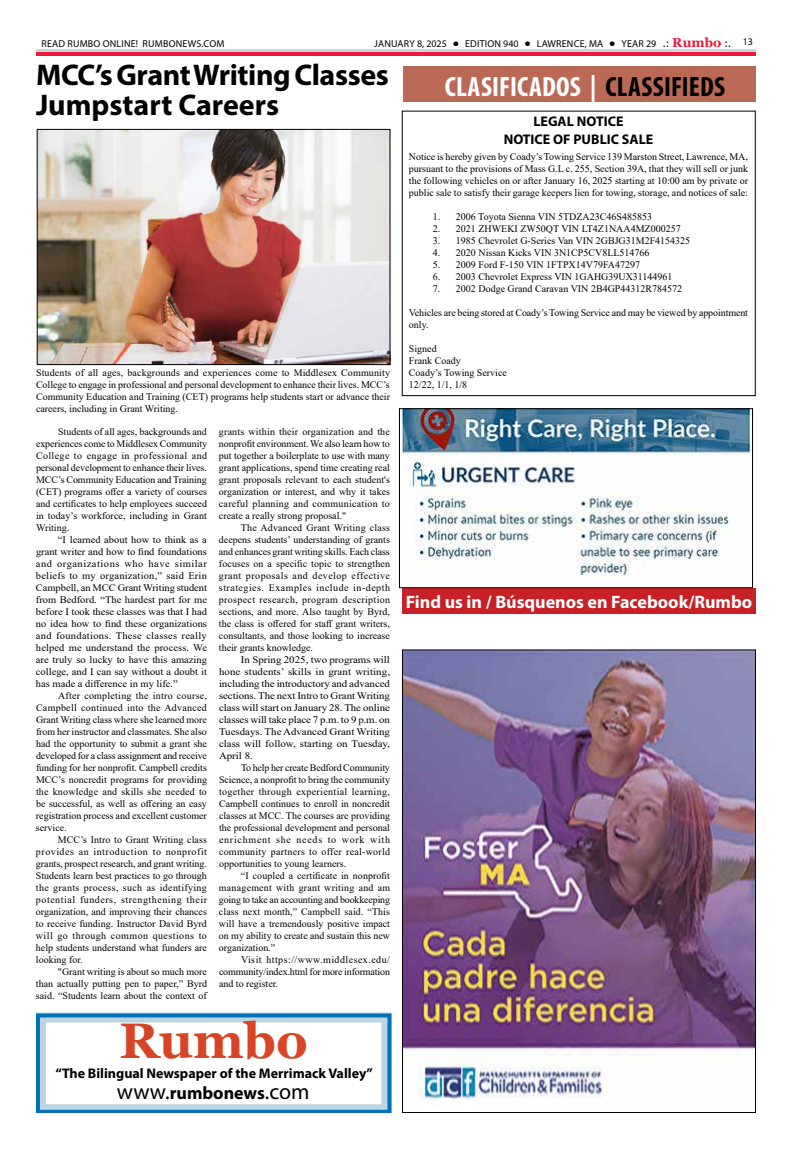
<style>
.page{position:relative;width:792px;height:1152px;background:#fff}
.page>*{position:absolute;margin:0;border:0;box-sizing:border-box;transform-origin:0 0}
.t1{font:700 50px "Georgia";color:#d74526}
.t2{font:700 30px/30px "Myriad Pro";letter-spacing:-.01em;color:#000}
.t3{font:700 condensed 28px "Myriad Pro";letter-spacing:.01em;color:#fff}
.t4{font:700 18px "Myriad Pro";color:#fff}
.t5{font:700 18px "Myriad Pro";color:#000}
.t6{font:700 14px/18px "Myriad Pro";color:#000;text-align:center}
.t7{font:10px/12px "Times New Roman";color:#000;text-align:justify}
.t8{font:10px/12px "Times New Roman";color:#000;text-align:justify;scale:1.05 1}
.t9{font:10px/12px "Times New Roman";color:#000;text-align:justify;scale:1.09 1}
.t10{font:10px "Myriad Pro";letter-spacing:.02em;color:#000}
.s1{font-family:"Tahoma";font-weight:700;color:#fff}
.s2{font-family:"Tahoma"}
.s3{font-family:"Georgia";font-weight:700;font-size:13px;color:#ed1a3b}
.s4{font-weight:400;font-size:22px}
.s5{color:#000}
</style>
<div class="page">
<hr style="left:36px;top:52px;width:720px;height:4px;background:#ed1a3b">
<hr style="left:36px;top:49px;width:720px;height:3px;background:#d1d3d4">
<div style="left:402px;top:588px;width:354px;height:26px;background:#c72127"></div>
<div style="left:404px;top:66px;width:352px;height:36px;background:#b96956"></div>
<img style="left:404px;top:651px;width:350px;height:449px">
<img style="left:39px;top:131px;width:349px;height:232px">
<div style="left:37px;top:129px;width:353px;height:236px;border:1px solid #000"></div>
<img style="left:401px;top:410px;width:350px;height:166px">
<div style="left:399px;top:408px;width:354px;height:180px;border:1px solid #000"></div>
<svg style="left:36px;top:1013px;width:356px;height:100px"></svg>
<p class="t10" style="left:41px;top:37px;width:185px">READ RUMBO ONLINE! RUMBONEWS.COM</p>
<p class="t10" style="left:374px;top:37px;width:380px">JANUARY 8, 2025 <span class="s1">•</span> EDITION 940 <span class="s1">•</span> LAWRENCE, MA <span class="s1">•</span> YEAR 29 <span class="s2">.:</span> <span class="s3">Rumbo</span> <span class="s2">:.</span> 13</p>
<h2 class="t2" style="left:36px;top:59px;width:354px">MCC’s Grant Writing Classes<br>Jumpstart Careers</h2>
<p class="t7" style="left:36px;top:366px;width:356px">Students of all ages, backgrounds and experiences come to Middlesex Community College to engage in professional and personal development to enhance their lives. MCC’s Community Education and Training (CET) programs help students start or advance their careers, including in Grant Writing.</p>
<p class="t7" style="left:36px;top:426px;width:173px;text-indent:22px">Students of all ages, backgrounds and experiences come to Middlesex Community College to engage in professional and personal development to enhance their lives.<br>MCC’s Community Education and Training (CET) programs offer a variety of courses and certificates to help employees succeed in today’s workforce, including in Grant Writing.</p>
<p class="t8" style="left:36px;top:534px;width:164px;text-indent:22px">“I learned about how to think as a grant writer and how to find foundations and organizations who have similar beliefs to my organization,” said Erin Campbell, an MCC Grant Writing student from Bedford. “The hardest part for me before I took these classes was that I had no idea how to find these organizations and foundations. These classes really helped me understand the process. We are truly so lucky to have this amazing college, and I can say without a doubt it has made a difference in my life.”</p>
<p class="t7" style="left:36px;top:690px;width:173px;text-indent:22px">After completing the intro course, Campbell continued into the Advanced Grant Writing class where she learned more from her instructor and classmates. She also had the opportunity to submit a grant she developed for a class assignment and receive funding for her nonprofit. Campbell credits MCC’s noncredit programs for providing the knowledge and skills she needed to be successful, as well as offering an easy registration process and excellent customer service.</p>
<p class="t7" style="left:36px;top:834px;width:173px;text-indent:22px">MCC’s Intro to Grant Writing class provides an introduction to nonprofit grants, prospect research, and grant writing.<br>Students learn best practices to go through the grants process, such as identifying potential funders, strengthening their organization, and improving their chances to receive funding. Instructor David Byrd will go through common questions to help students understand what funders are looking for.</p>
<p class="t7" style="left:36px;top:966px;width:173px;text-indent:22px">"Grant writing is about so much more than actually putting pen to paper,” Byrd said. “Students learn about the context of</p>
<p class="t7" style="left:219px;top:426px;width:173px">grants within their organization and the nonprofit environment. We also learn how to put together a boilerplate to use with many grant applications, spend time creating real grant proposals relevant to each student's organization or interest, and why it takes careful planning and communication to create a really strong proposal."</p>
<p class="t7" style="left:219px;top:522px;width:173px;text-indent:22px">The Advanced Grant Writing class deepens students’ understanding of grants and enhances grant writing skills. Each class focuses on a specific topic to strengthen grant proposals and develop effective strategies. Examples include in-depth prospect research, program description sections, and more. Also taught by Byrd, the class is offered for staff grant writers, consultants, and those looking to increase their grants knowledge.</p>
<p class="t9" style="left:219px;top:654px;width:158px;text-indent:22px">In Spring 2025, two programs will hone students’ skills in grant writing, including the introductory and advanced sections. The next Intro to Grant Writing class will start on January 28. The online classes will take place 7 p.m. to 9 p.m. on Tuesdays. The Advanced Grant Writing class will follow, starting on Tuesday, April 8.</p>
<p class="t7" style="left:219px;top:762px;width:173px;text-indent:22px">To help her create Bedford Community Science, a nonprofit to bring the community together through experiential learning, Campbell continues to enroll in noncredit classes at MCC. The courses are providing the professional development and personal enrichment she needs to work with community partners to offer real-world opportunities to young learners.</p>
<p class="t7" style="left:219px;top:870px;width:173px;text-indent:22px">“I coupled a certificate in nonprofit management with grant writing and am going to take an accounting and bookkeeping class next month,” Campbell said. “This will have a tremendously positive impact on my ability to create and sustain this new organization.”</p>
<p class="t7" style="left:219px;top:954px;width:173px;text-indent:22px">Visit https://www.middlesex.edu/ community/index.html for more information and to register.</p>
<h1 class="t1" style="left:119px;top:1009px;width:190px">Rumbo</h1>
<h3 class="t5" style="left:117px;top:1081px;width:194px"><span class="s4">www.</span>rumbonews<span class="s4">.com</span></h3>
<h3 class="t6" style="left:55px;top:1063px;width:319px">“The Bilingual Newspaper of the Merrimack Valley”</h3>
<h3 class="t3" style="left:445px;top:69px;width:282px">CLASIFICADOS | <span class="s5">CLASSIFIEDS</span></h3>
<h3 class="t6" style="left:504px;top:111px;width:151px">LEGAL NOTICE<br>NOTICE OF PUBLIC SALE</h3>
<p class="t7" style="left:409px;top:150px;width:341px">Notice is hereby given by Coady’s Towing Service 139 Marston Street, Lawrence, MA, pursuant to the provisions of Mass G.L c. 255, Section 39A, that they will sell or junk the following vehicles on or after January 16, 2025 starting at 10:00 am by private or public sale to satisfy their garage keepers lien for towing, storage, and notices of sale:</p>
<p class="t7" style="left:433px;top:210px;width:221px">1. 2006 Toyota Sienna VIN 5TDZA23C46S485853</p>
<p class="t7" style="left:433px;top:222px;width:249px">2. 2021 ZHWEKI ZW50QT VIN LT4Z1NAA4MZ000257</p>
<p class="t7" style="left:433px;top:234px;width:259px">3. 1985 Chevrolet G-Series Van VIN 2GBJG31M2F4154325</p>
<p class="t7" style="left:433px;top:246px;width:218px">4. 2020 Nissan Kicks VIN 3N1CP5CV8LL514766</p>
<p class="t7" style="left:433px;top:258px;width:209px">5. 2009 Ford F-150 VIN 1FTPX14V79FA47297</p>
<p class="t7" style="left:433px;top:270px;width:241px">6. 2003 Chevrolet Express VIN 1GAHG39UX31144961</p>
<p class="t7" style="left:433px;top:282px;width:251px">7. 2002 Dodge Grand Caravan VIN 2B4GP44312R784572</p>
<p class="t7" style="left:409px;top:306px;width:341px">Vehicles are being stored at Coady’s Towing Service and may be viewed by appointment only.</p>
<p class="t7" style="left:409px;top:342px;width:99px;text-align:left">Signed<br>Frank Coady<br>Coady’s Towing Service<br>12/22, 1/1, 1/8</p>
<h3 class="t4" style="left:406px;top:590px;width:348px">Find us in / Búsquenos en Facebook/Rumbo</h3>
</div>
